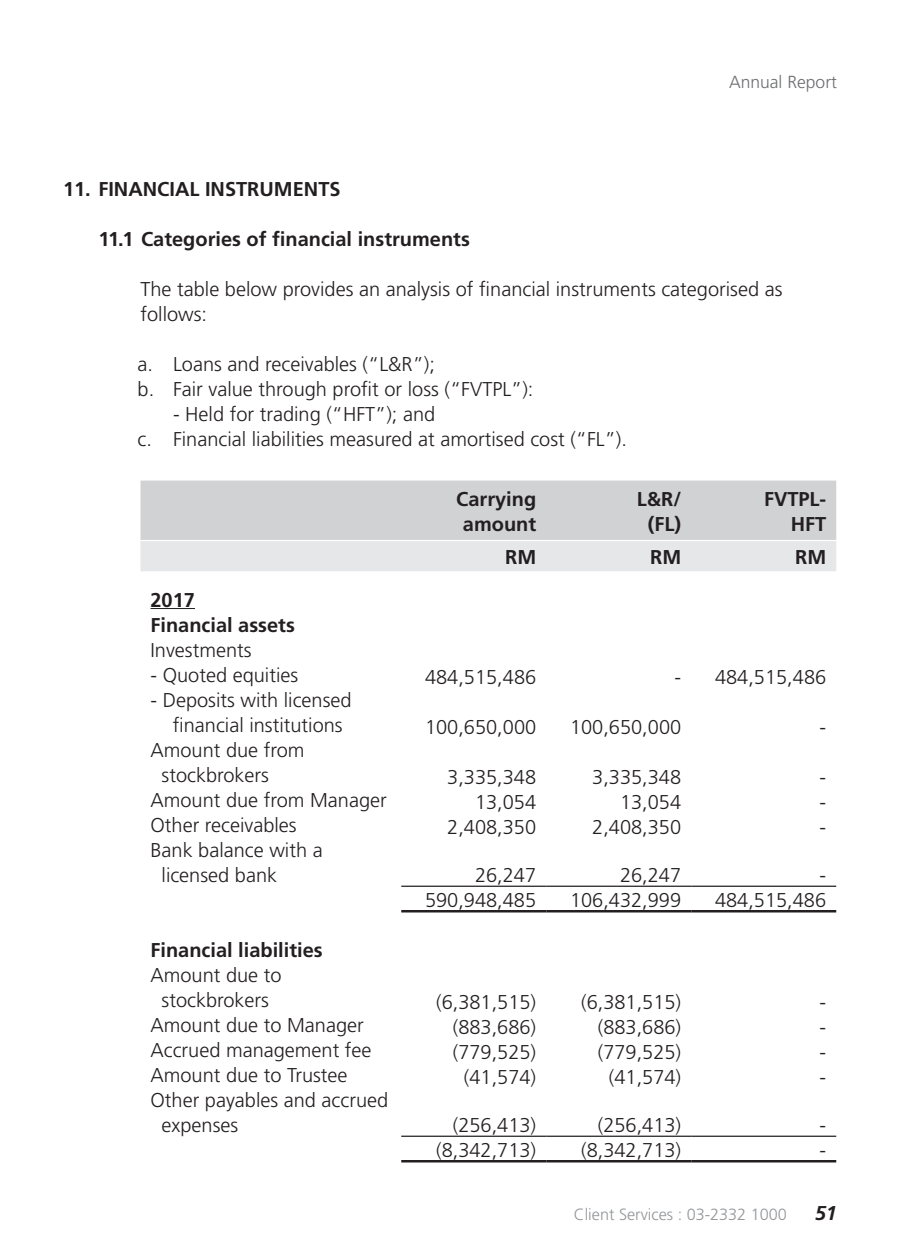
<style>
.page{position:relative;width:900px;height:1260px;background:#fff}
.page>*{position:absolute;margin:0;border:0;box-sizing:border-box;transform-origin:0 0}
.t1{font:300 20px/25px "Frutiger";color:#231f20}
.t2{font:700 20px/25px "Frutiger";color:#231f20;text-align:center}
.t3{font:italic 700 20px "Frutiger";color:#231f20}
.t4{font:300 17.5px "Frutiger";color:#6c6d70}
.t5{font:300 16.25px "Frutiger";color:#939598}
</style>
<div class="page">
<svg style="left:141px;top:481px;width:695px;height:90px;background:#d8d9db"></svg>
<hr style="left:401px;top:910px;width:145px;height:2px;background:#231f20">
<hr style="left:546px;top:910px;width:145px;height:2px;background:#231f20">
<hr style="left:691px;top:910px;width:145px;height:2px;background:#231f20">
<hr style="left:401px;top:1160px;width:145px;height:2px;background:#231f20">
<hr style="left:546px;top:1160px;width:145px;height:2px;background:#231f20">
<hr style="left:691px;top:1160px;width:145px;height:2px;background:#231f20">
<hr style="left:401px;top:886px;width:145px;height:1px;background:#231f20">
<hr style="left:546px;top:886px;width:145px;height:1px;background:#231f20">
<hr style="left:691px;top:886px;width:145px;height:1px;background:#231f20">
<hr style="left:401px;top:1136px;width:145px;height:1px;background:#231f20">
<hr style="left:546px;top:1136px;width:145px;height:1px;background:#231f20">
<hr style="left:691px;top:1136px;width:145px;height:1px;background:#231f20">
<hr style="left:141px;top:540px;width:260px;height:1px;background:#fff">
<hr style="left:401px;top:540px;width:145px;height:1px;background:#fff">
<hr style="left:546px;top:540px;width:145px;height:1px;background:#fff">
<hr style="left:691px;top:540px;width:145px;height:1px;background:#fff">
<hr style="left:151px;top:608px;width:44px;height:1px;background:#231f20">
<p class="t4" style="left:729px;top:72px;width:109px">Annual Report</p>
<p class="t2" style="left:63px;top:176px;width:279px">11. FINANCIAL INSTRUMENTS</p>
<p class="t2" style="left:98px;top:226px;width:373px">11.1 Categories of financial instruments</p>
<p class="t1" style="left:141px;top:276px;width:643px">The table below provides an analysis of financial instruments categorised as follows:</p>
<p class="t1" style="left:138px;top:351px;width:397px">a. Loans and receivables (“L&amp;R”);<br>b. Fair value through profit or loss (“FVTPL”):</p>
<p class="t1" style="left:138px;top:401px;width:491px;text-indent:35px">- Held for trading (“HFT”); and<br>c. Financial liabilities measured at amortised cost (“FL”).</p>
<p class="t2" style="left:456px;top:486px;width:82px">Carrying amount</p>
<p class="t2" style="left:637px;top:486px;width:46px">L&amp;R/ (FL)</p>
<p class="t2" style="left:764px;top:486px;width:64px;text-align:right">FVTPL-<br>HFT</p>
<p class="t2" style="left:505px;top:544px;width:33px">RM</p>
<p class="t2" style="left:650px;top:544px;width:33px">RM</p>
<p class="t2" style="left:795px;top:544px;width:33px">RM</p>
<p class="t2" style="left:151px;top:587px;width:146px;text-align:left">2017<br>Financial assets</p>
<p class="t1" style="left:151px;top:637px;width:103px">Investments</p>
<p class="t1" style="left:151px;top:662px;width:149px">- Quoted equities</p>
<p class="t1" style="left:425px;top:664px;width:113px">484,515,486</p>
<p class="t1" style="left:675px;top:664px;width:153px">- 484,515,486</p>
<p class="t1" style="left:173px;top:687px;width:180px;text-indent:-22px">- Deposits with licensed financial institutions</p>
<p class="t1" style="left:425px;top:714px;width:113px">100,650,000</p>
<p class="t1" style="left:570px;top:714px;width:113px">100,650,000</p>
<p class="t1" style="left:820px;top:714px;width:8px">-</p>
<p class="t1" style="left:162px;top:737px;width:145px;text-indent:-11px">Amount due from stockbrokers</p>
<p class="t1" style="left:447px;top:764px;width:90px">3,335,348</p>
<p class="t1" style="left:592px;top:764px;width:90px">3,335,348</p>
<p class="t1" style="left:820px;top:764px;width:8px">-</p>
<p class="t1" style="left:150px;top:787px;width:238px">Amount due from Manager</p>
<p class="t1" style="left:475px;top:789px;width:63px">13,054</p>
<p class="t1" style="left:620px;top:789px;width:63px">13,054</p>
<p class="t1" style="left:820px;top:789px;width:8px">-</p>
<p class="t1" style="left:150px;top:812px;width:148px">Other receivables</p>
<p class="t1" style="left:447px;top:814px;width:90px">2,408,350</p>
<p class="t1" style="left:592px;top:814px;width:90px">2,408,350</p>
<p class="t1" style="left:820px;top:814px;width:8px">-</p>
<p class="t1" style="left:162px;top:837px;width:163px;text-indent:-11px">Bank balance with a licensed bank</p>
<p class="t1" style="left:475px;top:862px;width:63px">26,247</p>
<p class="t1" style="left:620px;top:862px;width:63px">26,247</p>
<p class="t1" style="left:820px;top:862px;width:8px">-</p>
<p class="t1" style="left:425px;top:887px;width:113px">590,948,485</p>
<p class="t1" style="left:570px;top:887px;width:113px">106,432,999</p>
<p class="t1" style="left:715px;top:887px;width:113px">484,515,486</p>
<p class="t2" style="left:150px;top:937px;width:174px">Financial liabilities</p>
<p class="t1" style="left:150px;top:962px;width:133px;text-align:center">Amount due to stockbrokers</p>
<p class="t1" style="left:436px;top:989px;width:102px">(6,381,515)</p>
<p class="t1" style="left:581px;top:989px;width:102px">(6,381,515)</p>
<p class="t1" style="left:820px;top:989px;width:8px">-</p>
<p class="t1" style="left:150px;top:1012px;width:215px">Amount due to Manager</p>
<p class="t1" style="left:453px;top:1014px;width:85px">(883,686)</p>
<p class="t1" style="left:598px;top:1014px;width:85px">(883,686)</p>
<p class="t1" style="left:820px;top:1014px;width:8px">-</p>
<p class="t1" style="left:150px;top:1037px;width:223px">Accrued management fee</p>
<p class="t1" style="left:453px;top:1039px;width:85px">(779,525)</p>
<p class="t1" style="left:598px;top:1039px;width:85px">(779,525)</p>
<p class="t1" style="left:820px;top:1039px;width:8px">-</p>
<p class="t1" style="left:150px;top:1062px;width:199px">Amount due to Trustee</p>
<p class="t1" style="left:464px;top:1064px;width:74px">(41,574)</p>
<p class="t1" style="left:609px;top:1064px;width:74px">(41,574)</p>
<p class="t1" style="left:820px;top:1064px;width:8px">-</p>
<p class="t1" style="left:162px;top:1087px;width:228px;text-indent:-11px">Other payables and accrued expenses</p>
<p class="t1" style="left:453px;top:1112px;width:85px">(256,413)</p>
<p class="t1" style="left:598px;top:1112px;width:85px">(256,413)</p>
<p class="t1" style="left:820px;top:1112px;width:8px">-</p>
<p class="t1" style="left:436px;top:1137px;width:102px">(8,342,713)</p>
<p class="t1" style="left:581px;top:1137px;width:102px">(8,342,713)</p>
<p class="t1" style="left:820px;top:1137px;width:8px">-</p>
<p class="t5" style="left:574px;top:1205px;width:215px">Client Services : 03-2332 1000</p>
<p class="t3" style="left:815px;top:1202px;width:24px">51</p>
</div>
